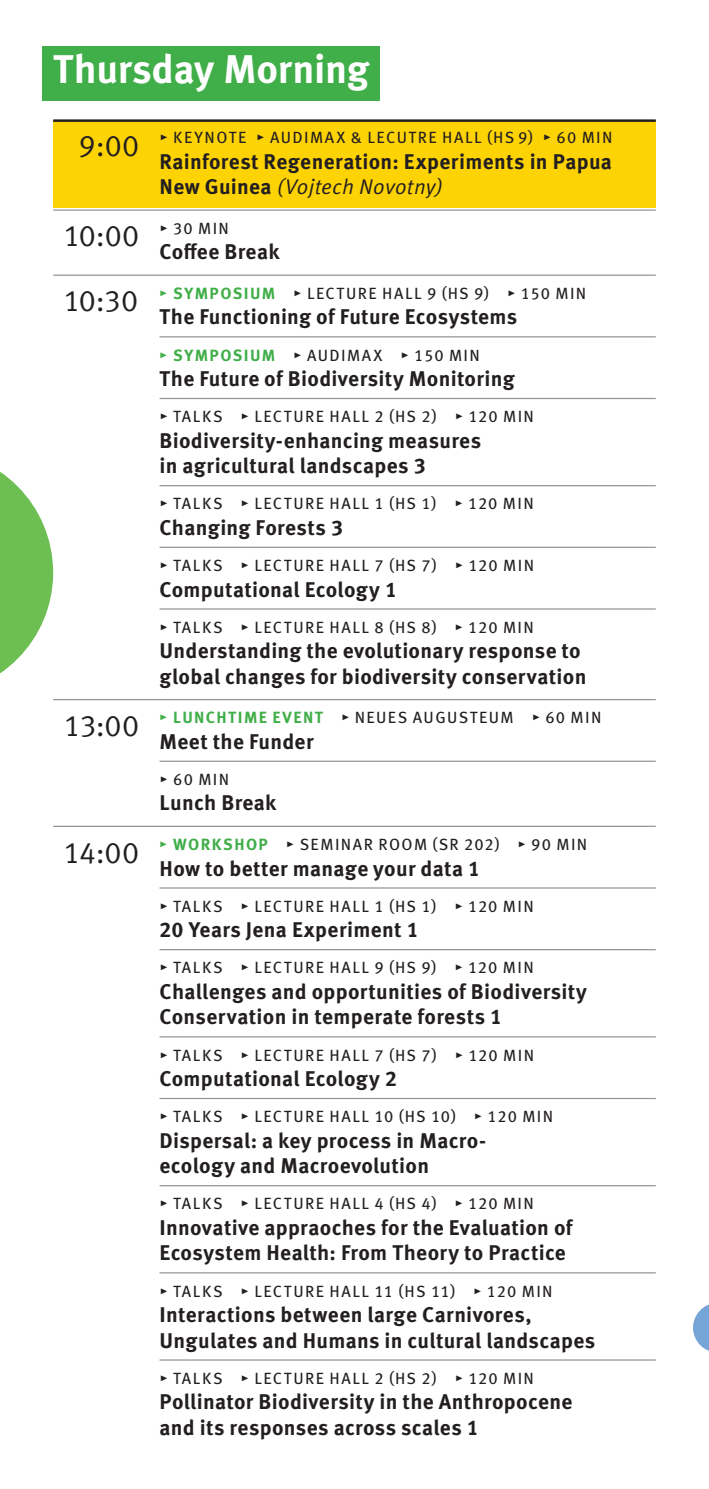
<style>
.page{position:relative;width:709px;height:1489px;background:#fff}
.page>*{position:absolute;margin:0;border:0;box-sizing:border-box;transform-origin:0 0}
.t1{font:700 40px "Meta Pro";letter-spacing:-.01em;color:#fff}
.t2{font:700 21.25px/25.5px "Meta Pro";letter-spacing:.015em;color:#231f20}
.t3{font:21.25px "Meta Pro Norm Ita";letter-spacing:.01em;color:#231f20}
.t4{font:16.25px "Meta Pro";letter-spacing:.085em;color:#231f20}
.s1{font-family:"Meta Pro Norm";font-size:30px}
.s2{font-family:"Meta Pro";font-weight:700}
.s3{font-weight:700;color:#40ae49}
</style>
<div class="page">
<svg style="left:0;top:472px;width:53px;height:202px"></svg>
<svg style="left:693px;top:1304px;width:16px;height:47px"></svg>
<div style="left:53px;top:120px;width:603px;height:88px;background:#fed304"></div>
<hr style="left:53px;top:119px;width:603px;height:3px;background:#231f20">
<hr style="left:53px;top:209px;width:603px;height:2px;background:#939598">
<hr style="left:53px;top:274px;width:603px;height:2px;background:#939598">
<hr style="left:159px;top:336px;width:497px;height:1px;background:#939598">
<hr style="left:159px;top:398px;width:497px;height:1px;background:#939598">
<hr style="left:159px;top:485px;width:497px;height:1px;background:#939598">
<hr style="left:159px;top:546px;width:497px;height:2px;background:#939598">
<hr style="left:159px;top:608px;width:497px;height:1px;background:#939598">
<hr style="left:53px;top:699px;width:603px;height:1px;background:#939598">
<hr style="left:159px;top:760px;width:497px;height:1px;background:#939598">
<hr style="left:53px;top:825px;width:603px;height:2px;background:#939598">
<hr style="left:159px;top:887px;width:497px;height:1px;background:#939598">
<hr style="left:159px;top:949px;width:497px;height:1px;background:#939598">
<hr style="left:159px;top:1036px;width:497px;height:1px;background:#939598">
<hr style="left:159px;top:1097px;width:497px;height:2px;background:#939598">
<hr style="left:159px;top:1184px;width:497px;height:2px;background:#939598">
<hr style="left:159px;top:1272px;width:497px;height:1px;background:#939598">
<hr style="left:159px;top:1359px;width:497px;height:1px;background:#939598">
<div style="left:43px;top:46px;width:337px;height:54px;background:#40ae49"></div>
<h1 class="t1" style="left:53px;top:38px;width:318px">Thursday Morning</h1>
<p class="t4" style="left:79px;top:125px;width:535px"><span class="s1">9:00</span> ▸ KEYNOTE ▸ AUDIMAX &amp; LECUTRE HALL (HS 9) ▸ 60 MIN</p>
<p class="t2" style="left:159px;top:147px;width:454px">Rainforest Regeneration: Experiments in Papua</p>
<p class="t3" style="left:159px;top:171px;width:285px"><span class="s2">New Guinea</span> (Vojtech Novotny)</p>
<p class="t4" style="left:63px;top:216px;width:167px"><span class="s1">10:00</span> ▸ 30 MIN</p>
<p class="t2" style="left:159px;top:238px;width:121px">Coffee Break</p>
<p class="t4" style="left:63px;top:281px;width:524px"><span class="s1">10:30</span> <span class="s3">▸ SYMPOSIUM</span> ▸ LECTURE HALL 9 (HS 9) ▸ 150 MIN</p>
<p class="t2" style="left:159px;top:303px;width:359px">The Functioning of Future Ecosystems</p>
<p class="t4" style="left:159px;top:342px;width:322px"><span class="s3">▸ SYMPOSIUM</span> ▸ AUDIMAX ▸ 150 MIN</p>
<p class="t2" style="left:159px;top:364px;width:357px">The Future of Biodiversity Monitoring</p>
<p class="t4" style="left:159px;top:404px;width:376px">▸ TALKS ▸ LECTURE HALL 2 (HS 2) ▸ 120 MIN</p>
<p class="t2" style="left:159px;top:426px;width:323px">Biodiversity-enhancing measures in agricultural landscapes 3</p>
<p class="t4" style="left:159px;top:491px;width:376px">▸ TALKS ▸ LECTURE HALL 1 (HS 1) ▸ 120 MIN</p>
<p class="t2" style="left:159px;top:513px;width:185px">Changing Forests 3</p>
<p class="t4" style="left:159px;top:553px;width:376px">▸ TALKS ▸ LECTURE HALL 7 (HS 7) ▸ 120 MIN</p>
<p class="t2" style="left:159px;top:575px;width:239px">Computational Ecology 1</p>
<p class="t4" style="left:159px;top:614px;width:376px">▸ TALKS ▸ LECTURE HALL 8 (HS 8) ▸ 120 MIN</p>
<p class="t2" style="left:159px;top:636px;width:428px">Understanding the evolutionary response to global changes for biodiversity conservation</p>
<p class="t4" style="left:64px;top:705px;width:539px"><span class="s1">13:00</span> <span class="s3">▸ LUNCHTIME EVENT</span> ▸ NEUES AUGUSTEUM ▸ 60 MIN</p>
<p class="t2" style="left:159px;top:727px;width:156px">Meet the Funder</p>
<p class="t4" style="left:159px;top:766px;width:71px">▸ 60 MIN</p>
<p class="t2" style="left:159px;top:789px;width:118px">Lunch Break</p>
<p class="t4" style="left:64px;top:831px;width:525px"><span class="s1">14:00</span> <span class="s3">▸ WORKSHOP</span> ▸ SEMINAR ROOM (SR 202) ▸ 90 MIN</p>
<p class="t2" style="left:159px;top:854px;width:322px">How to better manage your data 1</p>
<p class="t4" style="left:159px;top:893px;width:376px">▸ TALKS ▸ LECTURE HALL 1 (HS 1) ▸ 120 MIN</p>
<p class="t2" style="left:159px;top:915px;width:261px">20 Years Jena Experiment 1</p>
<p class="t4" style="left:159px;top:955px;width:376px">▸ TALKS ▸ LECTURE HALL 9 (HS 9) ▸ 120 MIN</p>
<p class="t2" style="left:159px;top:977px;width:429px">Challenges and opportunities of Biodiversity<br>Conservation in temperate forests 1</p>
<p class="t4" style="left:159px;top:1042px;width:376px">▸ TALKS ▸ LECTURE HALL 7 (HS 7) ▸ 120 MIN</p>
<p class="t2" style="left:159px;top:1064px;width:239px">Computational Ecology 2</p>
<p class="t4" style="left:159px;top:1103px;width:395px">▸ TALKS ▸ LECTURE HALL 10 (HS 10) ▸ 120 MIN</p>
<p class="t2" style="left:159px;top:1126px;width:326px">Dispersal: a key process in Macro&shy;ecology and Macroevolution</p>
<p class="t4" style="left:159px;top:1191px;width:376px">▸ TALKS ▸ LECTURE HALL 4 (HS 4) ▸ 120 MIN</p>
<p class="t2" style="left:159px;top:1213px;width:414px">Innovative appraoches for the Evaluation of<br>Ecosystem Health: From Theory to Practice</p>
<p class="t4" style="left:159px;top:1278px;width:394px">▸ TALKS ▸ LECTURE HALL 11 (HS 11) ▸ 120 MIN</p>
<p class="t2" style="left:159px;top:1300px;width:437px">Interactions between large Carnivores,<br>Ungulates and Humans in cultural landscapes</p>
<p class="t4" style="left:159px;top:1365px;width:376px">▸ TALKS ▸ LECTURE HALL 2 (HS 2) ▸ 120 MIN</p>
<p class="t2" style="left:159px;top:1387px;width:414px">Pollinator Biodiversity in the Anthropocene and its responses across scales 1</p>
</div>
